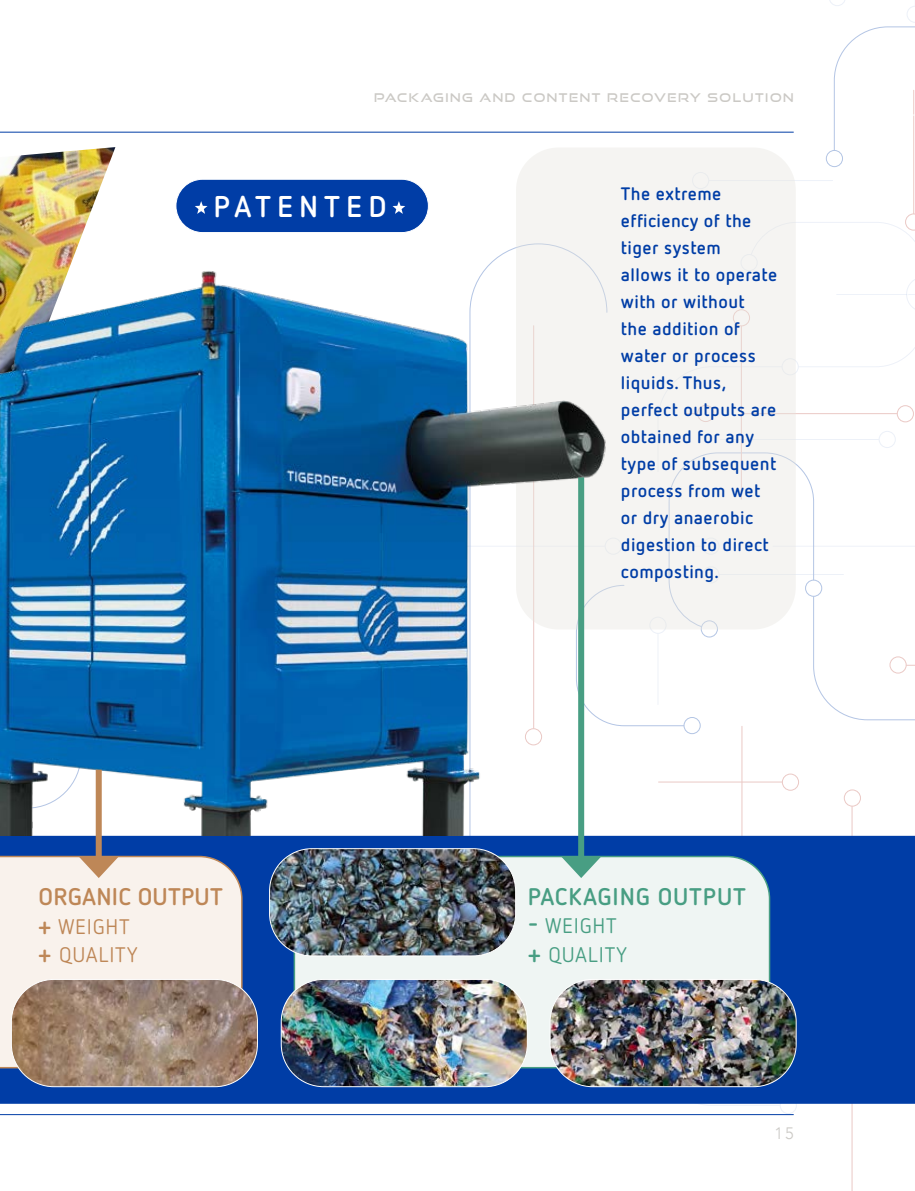
<style>
.page{position:relative;width:915px;height:1191px;background:#fff}
.page>*{position:absolute;margin:0;border:0;box-sizing:border-box;transform-origin:0 0}
.t1{font:700 30px "FF Netto Pro";letter-spacing:.2em;color:#fff}
.t2{font:700 24px "FF Netto Pro";letter-spacing:.035em;color:#489e83}
.t3{font:700 24px "FF Netto Pro";letter-spacing:.01em;color:#be8757}
.t4{font:21px/28.8px "FF Netto Pro";letter-spacing:.035em;color:#489e83}
.t5{font:21px/28.8px "FF Netto Pro";letter-spacing:.035em;color:#be8757}
.t6{font:700 18px/27px "FF Netto Pro";letter-spacing:.025em;color:#003da6}
.t7{font:300 16.5px "Avenir";color:#cbc9c5}
.t8{font:12px "Good Times Rg";letter-spacing:.13em;color:#cbc9c5}
.s1{font-weight:700;font-size:24px}
</style>
<div class="page">
<hr style="left:700px;top:180px;width:132px;height:1px;background:#003da6">
<svg style="left:657px;top:1103px;width:139px;height:11px"></svg>
<hr style="left:658px;top:781px;width:132px;height:1px;background:#bb4a3e">
<hr style="left:741px;top:726px;width:1px;height:132px;background:#bb4a3e">
<hr style="left:851px;top:798px;width:1px;height:393px;background:#bb4a3e">
<hr style="left:912px;top:90px;width:1px;height:132px;background:#bb4a3e">
<svg style="left:844px;top:789px;width:16px;height:17px"></svg>
<svg style="left:781px;top:773px;width:17px;height:17px"></svg>
<svg style="left:611px;top:213px;width:303px;height:521px"></svg>
<svg style="left:825px;top:0;width:90px;height:167px"></svg>
<hr style="left:0;top:132px;width:793px;height:1px;background:#003da6">
<hr style="left:0;top:1114px;width:793px;height:1px;background:#003da6">
<div style="left:516px;top:147px;width:279px;height:482px;background:#f5f4f2;border-radius:43px"></div>
<div style="left:0;top:836px;width:914px;height:267px;background:#003da6"></div>
<div style="left:294px;top:856px;width:475px;height:211px;background:#eff5f3;border-radius:43px"></div>
<img style="left:0;top:147px;width:116px;height:66px">
<img style="left:0;top:213px;width:611px;height:623px">
<div style="left:0;top:855px;width:242px;height:213px;background:#f9f2ec"></div>
<div style="left:96px;top:769px;width:6px;height:95px;background:#be8757"></div>
<svg style="left:78px;top:856px;width:41px;height:22px"></svg>
<div style="left:578px;top:477px;width:6px;height:387px;background:#489e83"></div>
<svg style="left:560px;top:856px;width:41px;height:22px"></svg>
<img style="left:269px;top:848px;width:246px;height:108px">
<div style="left:269px;top:848px;width:247px;height:108px;border:1px solid #fff;border-radius:43px"></div>
<img style="left:550px;top:979px;width:245px;height:107px">
<div style="left:549px;top:979px;width:247px;height:108px;border:1px solid #fff;border-radius:43px"></div>
<img style="left:11px;top:979px;width:246px;height:107px">
<div style="left:11px;top:979px;width:247px;height:108px;border:1px solid #fff;border-radius:43px"></div>
<img style="left:281px;top:979px;width:246px;height:107px">
<div style="left:281px;top:979px;width:246px;height:108px;border:1px solid #fff;border-radius:43px"></div>
<div style="left:176px;top:179px;width:252px;height:53px;background:#003da6;border-radius:27px"></div>
<div style="left:175px;top:179px;width:253px;height:54px;border:1px solid #fff;border-radius:27px"></div>
<svg style="left:195px;top:201px;width:12px;height:13px"></svg>
<svg style="left:392px;top:201px;width:13px;height:13px"></svg>
<p class="t8" style="left:374px;top:90px;width:421px">PACKAGING AND CONTENT RECOVERY SOLUTION</p>
<h1 class="t1" style="left:213px;top:186px;width:175px">PATENTED</h1>
<h2 class="t3" style="left:38px;top:880px;width:186px">ORGANIC OUTPUT</h2>
<p class="t5" style="left:38px;top:911px;width:101px"><span class="s1">+</span> WEIGHT <span class="s1">+</span> QUALITY</p>
<p class="t6" style="left:620px;top:179px;width:158px">The extreme efficiency of the tiger system<br>allows it to operate with or without<br>the addition of water or process liquids. Thus, perfect outputs are obtained for any type of subsequent process from wet or dry anaerobic digestion to direct composting.</p>
<h2 class="t2" style="left:527px;top:880px;width:219px">PACKAGING OUTPUT</h2>
<p class="t4" style="left:527px;top:911px;width:101px"><span class="s1">-</span> WEIGHT <span class="s1">+</span> QUALITY</p>
<p class="t7" style="left:774px;top:1124px;width:21px">15</p>
</div>
